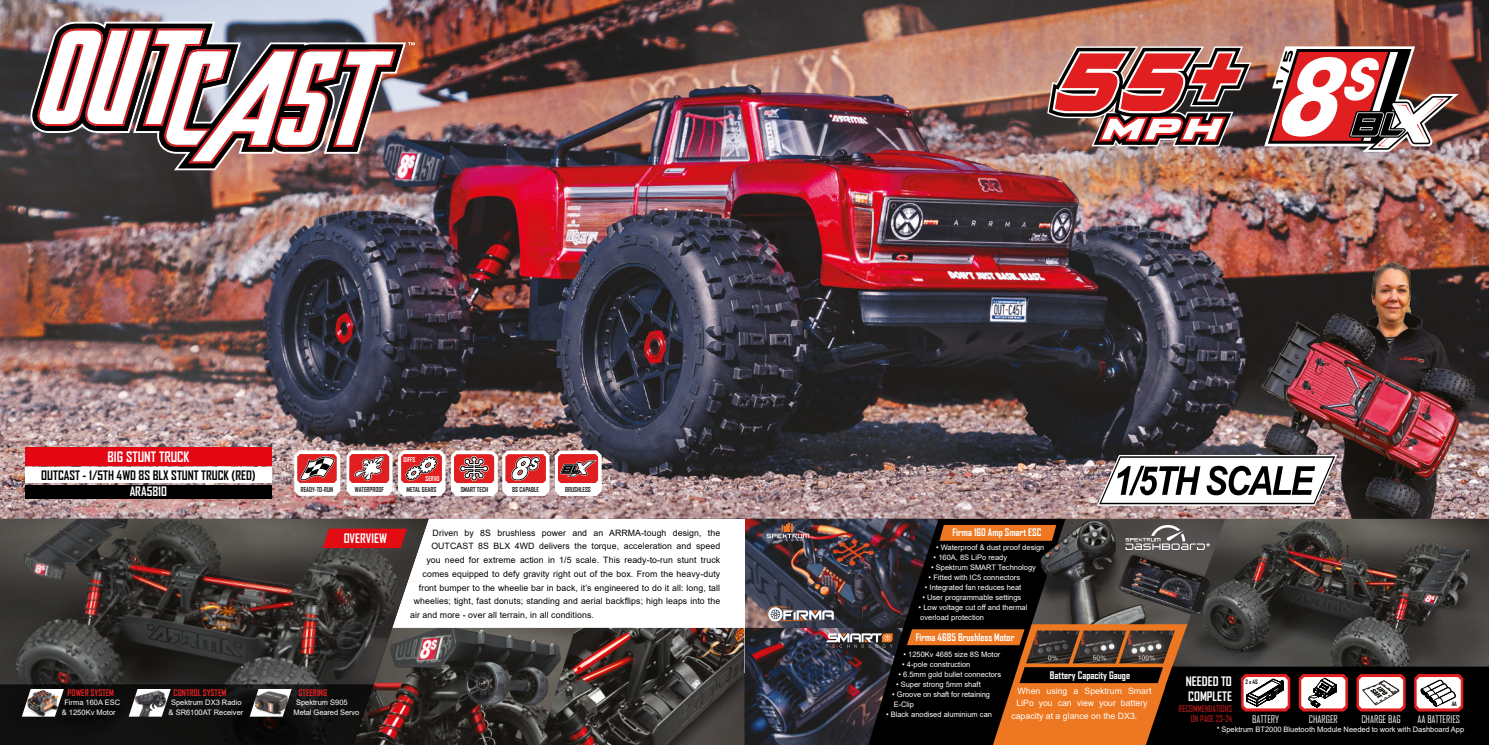
<style>
.page{position:relative;width:1489px;height:745px;background:#fff}
.page>*{position:absolute;margin:0;border:0;box-sizing:border-box;transform-origin:0 0}
.t1{font:700 13.75px "Agency FB";color:#fff}
.t2{font:700 12.5px "Agency FB";color:#000}
.t3{font:700 12.5px/15px "Agency FB";color:#fff}
.t4{font:12.5px "Arial";color:#fff}
.t5{font:700 10px "Agency FB";color:#fff}
.t6{font:10px "Agency FB";color:#fff}
.t7{font:8.75px "Arial";letter-spacing:.01em;color:#000}
.t8{font:8.75px "Arial";color:#fff}
.t9{font:700 8.75px "Agency FB";color:#e11f21}
.t10{font:8.75px/10px "Agency FB";color:#e11f21;text-align:right}
.t11{font:7.5px/10px "Arial";color:#fff}
.t12{font:700 6.5px "Agency FB";color:#231f20}
.t13{font:700 6.25px "Agency FB";color:#fff}
.t14{font:700 5.75px "Agency FB";color:#000}
</style>
<div class="page">
<img style="left:0;top:0;width:1488px;height:518px">
<svg style="left:408px;top:42px;width:7px;height:3px"></svg>
<img style="left:30px;top:22px;width:376px;height:148px">
<img style="left:32px;top:24px;width:371px;height:144px">
<img style="left:37px;top:29px;width:359px;height:134px">
<div style="left:25px;top:484px;width:246px;height:14px;background:#000"></div>
<div style="left:26px;top:447px;width:245px;height:19px;background:#e30613"></div>
<div style="left:26px;top:467px;width:245px;height:16px;background:#fff"></div>
<svg style="left:346px;top:450px;width:46px;height:45px"></svg>
<svg style="left:294px;top:450px;width:46px;height:45px"></svg>
<svg style="left:451px;top:450px;width:98px;height:45px"></svg>
<svg style="left:555px;top:450px;width:46px;height:45px"></svg>
<img style="left:1065px;top:617px;width:100px;height:7px">
<svg style="left:903px;top:518px;width:162px;height:226px;background:#140a03"></svg>
<img style="left:744px;top:518px;width:194px;height:109px">
<img style="left:744px;top:627px;width:159px;height:117px">
<svg style="left:766px;top:605px;width:67px;height:16px"></svg>
<svg style="left:939px;top:524px;width:87px;height:16px"></svg>
<svg style="left:906px;top:629px;width:118px;height:15px;background:#de6f1e"></svg>
<svg style="left:825px;top:633px;width:67px;height:14px"></svg>
<svg style="left:766px;top:522px;width:43px;height:16px"></svg>
<img style="left:1196px;top:257px;width:292px;height:261px">
<img style="left:1025px;top:630px;width:47px;height:33px">
<img style="left:1072px;top:630px;width:46px;height:33px">
<img style="left:1118px;top:630px;width:47px;height:33px">
<img style="left:1165px;top:518px;width:323px;height:148px">
<svg style="left:1019px;top:666px;width:469px;height:78px;background:#623d28"></svg>
<svg style="left:1264px;top:46px;width:194px;height:106px"></svg>
<svg style="left:1047px;top:46px;width:204px;height:100px;background:#a25a59"></svg>
<svg style="left:1097px;top:454px;width:239px;height:51px"></svg>
<img style="left:1026px;top:518px;width:210px;height:99px">
<svg style="left:1125px;top:524px;width:79px;height:25px;background:#706d6b"></svg>
<img style="left:428px;top:627px;width:111px;height:117px">
<img style="left:539px;top:627px;width:205px;height:117px">
<img style="left:0;top:518px;width:428px;height:226px">
<svg style="left:0;top:684px;width:374px;height:60px;background:#111010"></svg>
<svg style="left:322px;top:528px;width:85px;height:19px;background:#d11318"></svg>
<img style="left:22px;top:688px;width:42px;height:28px">
<img style="left:129px;top:688px;width:42px;height:28px">
<img style="left:250px;top:688px;width:42px;height:28px">
<svg style="left:398px;top:450px;width:47px;height:45px"></svg>
<h1 class="t1" style="left:107px;top:448px;width:84px">BIG STUNT TRUCK</h1>
<h2 class="t2" style="left:41px;top:467px;width:216px">OUTCAST - 1/5TH 4WD 8S BLX STUNT TRUCK (RED)</h2>
<h2 class="t3" style="left:130px;top:483px;width:39px">ARA5810</h2>
<p class="t12" style="left:301px;top:485px;width:34px">READY-TO-RUN</p>
<p class="t12" style="left:355px;top:485px;width:30px">WATERPROOF</p>
<p class="t12" style="left:460px;top:485px;width:29px">SMART TECH</p>
<p class="t12" style="left:512px;top:485px;width:29px">8S CAPABLE</p>
<p class="t12" style="left:565px;top:485px;width:27px">BRUSHLESS</p>
<p class="t13" style="left:403px;top:455px;width:13px">DIFFS</p>
<p class="t13" style="left:425px;top:474px;width:15px">SERVO</p>
<p class="t12" style="left:406px;top:485px;width:31px">METAL GEARS</p>
<p class="t9" style="left:68px;top:686px;width:48px">POWER SYSTEM</p>
<p class="t11" style="left:62px;top:697px;width:60px;text-indent:2px">Firma 160A ESC &amp; 1250Kv Motor</p>
<p class="t9" style="left:174px;top:686px;width:54px">CONTROL SYSTEM</p>
<p class="t11" style="left:169px;top:697px;width:76px;text-align:center">Spektrum DX3 Radio &amp; SR6100AT Receiver</p>
<h2 class="t3" style="left:343px;top:530px;width:45px">OVERVIEW</h2>
<p class="t7" style="left:432px;top:526px;width:289px">Driven by 8S brushless power and an ARRMA-tough design, the</p>
<p class="t7" style="left:431px;top:539px;width:290px">OUTCAST 8S BLX 4WD delivers the torque, acceleration and speed</p>
<p class="t7" style="left:426px;top:553px;width:295px">you need for extreme action in 1/5 scale. This ready-to-run stunt truck</p>
<p class="t7" style="left:422px;top:567px;width:299px">comes equipped to defy gravity right out of the box. From the heavy-duty</p>
<p class="t7" style="left:419px;top:581px;width:303px">front bumper to the wheelie bar in back, it’s engineered to do it all: long, tall</p>
<p class="t7" style="left:414px;top:594px;width:308px">wheelies; tight, fast donuts; standing and aerial backflips; high leaps into the</p>
<p class="t7" style="left:410px;top:608px;width:185px">air and more - over all terrain, in all conditions.</p>
<p class="t9" style="left:298px;top:686px;width:30px">STEERING</p>
<p class="t11" style="left:293px;top:697px;width:67px;text-indent:2px">Spektrum S905<br>Metal Geared Servo</p>
<h3 class="t5" style="left:952px;top:526px;width:90px">Firma 160 Amp Smart ESC</h3>
<p class="t11" style="left:936px;top:542px;width:110px">• Waterproof &amp; dust proof design</p>
<p class="t11" style="left:933px;top:552px;width:75px">• 160A, 8S LiPo ready</p>
<p class="t11" style="left:931px;top:562px;width:106px">• Spektrum SMART Technology</p>
<p class="t11" style="left:928px;top:572px;width:93px">• Fitted with IC5 connectors</p>
<p class="t11" style="left:924px;top:582px;width:98px">• Integrated fan reduces heat</p>
<p class="t11" style="left:922px;top:592px;width:100px">• User programmable settings</p>
<p class="t11" style="left:918px;top:602px;width:110px">• Low voltage cut off and thermal overload protection</p>
<h3 class="t5" style="left:915px;top:630px;width:100px">Firma 4685 Brushless Motor</h3>
<p class="t11" style="left:903px;top:648px;width:98px">• 1250Kv 4685 size 8S Motor</p>
<p class="t11" style="left:902px;top:658px;width:70px">• 4-pole construction</p>
<p class="t11" style="left:898px;top:668px;width:104px">• 6.5mm gold bullet connectors</p>
<p class="t11" style="left:896px;top:678px;width:86px">• Super strong 5mm shaft</p>
<p class="t11" style="left:892px;top:688px;width:99px">• Groove on shaft for retaining<br>E-Clip</p>
<p class="t11" style="left:886px;top:708px;width:107px">• Black anodised aluminium can</p>
<h3 class="t5" style="left:1049px;top:668px;width:82px">Battery Capacity Gauge</h3>
<p class="t8" style="left:1017px;top:684px;width:135px">When using a Spektrum Smart</p>
<p class="t8" style="left:1016px;top:696px;width:133px">LiPo you can view your battery</p>
<p class="t8" style="left:1011px;top:709px;width:127px">capacity at a glance on the DX3.</p>
<h2 class="t4" style="left:1205px;top:538px;width:6px">*</h2>
<h2 class="t3" style="left:1185px;top:673px;width:47px">NEEDED TO<br>COMPLETE</h2>
<p class="t10" style="left:1178px;top:703px;width:55px">RECOMMENDATIONS<br>ON PAGE 23-24</p>
<p class="t14" style="left:1245px;top:678px;width:14px">2 x 4S</p>
<p class="t14" style="left:1451px;top:699px;width:7px">AA</p>
<h3 class="t6" style="left:1252px;top:712px;width:28px">BATTERY</h3>
<h3 class="t6" style="left:1308px;top:712px;width:31px">CHARGER</h3>
<h3 class="t6" style="left:1361px;top:712px;width:41px">CHARGE BAG</h3>
<h3 class="t6" style="left:1417px;top:712px;width:44px">AA BATTERIES</h3>
<p class="t11" style="left:1216px;top:723px;width:249px">* Spektrum BT2000 Bluetooth Module Needed to work with Dashboard App</p>
</div>
